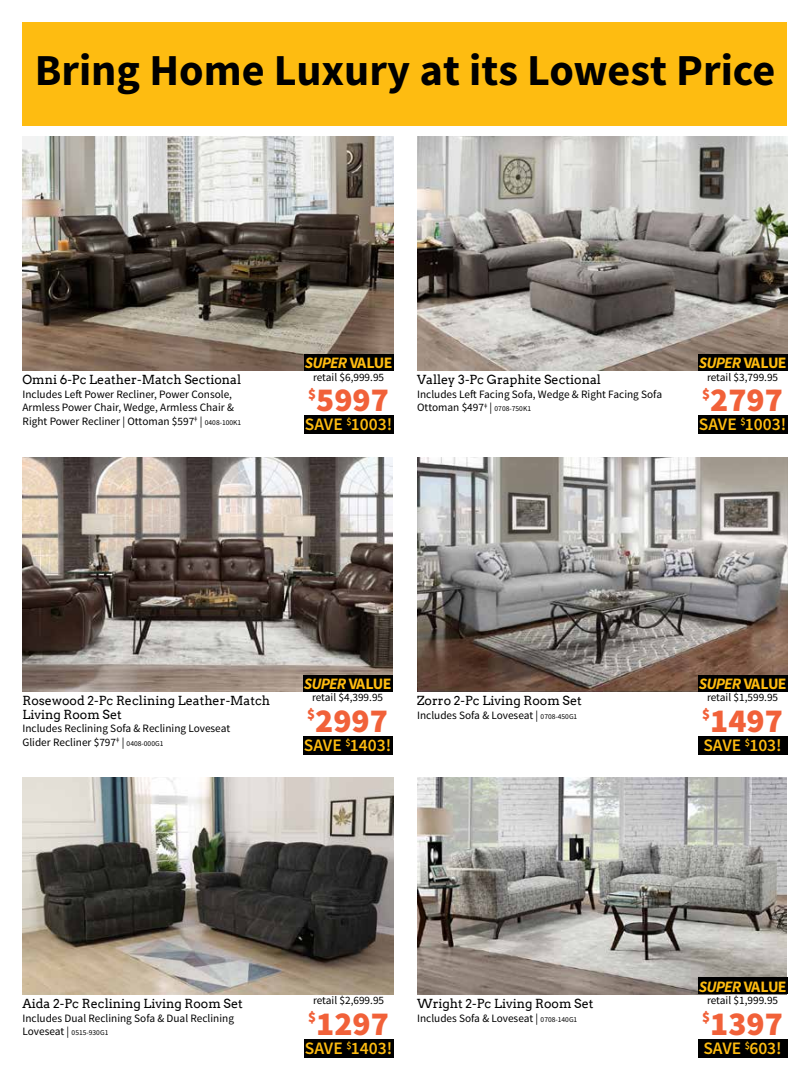
<style>
.page{position:relative;width:810px;height:1080px;background:#fff}
.page>*{position:absolute;margin:0;border:0;box-sizing:border-box;transform-origin:0 0}
.t1{font:700 44.25px "Source Sans Pro";color:#000}
.t2{font:900 33.62px "Source Sans Pro";color:#f16139}
.t3{font:600 17.5px "Source Sans Pro";color:#febc11}
.t4{font:italic 700 15.88px "Source Sans Pro";letter-spacing:-.05em;color:#febc11}
.t5{font:900 14.88px "Source Sans Pro";color:#f16139}
.t6{font:12.5px/13.8px "Arvo";color:#000}
.t7{font:11.25px/13.8px "Source Sans Pro";color:#000}
.t8{font:7.5px "Source Sans Pro";color:#000}
.s1{font-size:7.5px}
.s2{font-style:normal}
.s3{font-size:11.25px}
</style>
<div class="page">
<img style="left:417px;top:458px;width:371px;height:233px">
<img style="left:417px;top:777px;width:370px;height:217px">
<img style="left:417px;top:137px;width:371px;height:234px">
<img style="left:22px;top:137px;width:371px;height:234px">
<div style="left:22px;top:22px;width:766px;height:104px;background:#febc11"></div>
<div style="left:304px;top:415px;width:89px;height:19px;background:#000"></div>
<div style="left:304px;top:354px;width:89px;height:17px;background:#000"></div>
<div style="left:304px;top:1039px;width:89px;height:19px;background:#000"></div>
<div style="left:698px;top:1039px;width:90px;height:19px;background:#000"></div>
<div style="left:698px;top:978px;width:90px;height:16px;background:#000"></div>
<div style="left:698px;top:736px;width:90px;height:19px;background:#000"></div>
<div style="left:698px;top:675px;width:90px;height:16px;background:#000"></div>
<div style="left:698px;top:415px;width:90px;height:19px;background:#000"></div>
<div style="left:698px;top:354px;width:90px;height:17px;background:#000"></div>
<img style="left:22px;top:458px;width:370px;height:233px">
<img style="left:22px;top:777px;width:371px;height:217px">
<div style="left:303px;top:736px;width:89px;height:19px;background:#000"></div>
<div style="left:303px;top:675px;width:89px;height:16px;background:#000"></div>
<h1 class="t1" style="left:35px;top:42px;width:742px">Bring Home Luxury at its Lowest Price</h1>
<p class="t6" style="left:22px;top:373px;width:220px">Omni 6-Pc Leather-Match Sectional</p>
<p class="t7" style="left:22px;top:387px;width:220px">Includes Left Power Recliner, Power Console,<br>Armless Power Chair, Wedge, Armless Chair &amp;<br>Right Power Recliner | Ottoman $597<sup>‡</sup> | <span class="s1">0408-100K1</span></p>
<h3 class="t4" style="left:305px;top:353px;width:89px">SUPER <span class="s2">VALUE</span></h3>
<p class="t7" style="left:313px;top:370px;width:73px">retail $6,999.95</p>
<h3 class="t5" style="left:308px;top:384px;width:10px">$</h3>
<h2 class="t2" style="left:316px;top:378px;width:74px">5997</h2>
<h3 class="t3" style="left:305px;top:413px;width:89px">SAVE <sup>$</sup>1003!</h3>
<p class="t6" style="left:417px;top:373px;width:185px">Valley 3-Pc Graphite Sectional</p>
<p class="t7" style="left:417px;top:387px;width:247px">Includes Left Facing Sofa, Wedge &amp; Right Facing Sofa<br>Ottoman $497<sup>‡</sup> | <span class="s1">0708-750K1</span></p>
<h3 class="t4" style="left:699px;top:353px;width:89px">SUPER <span class="s2">VALUE</span></h3>
<p class="t7" style="left:707px;top:370px;width:73px">retail $3,799.95</p>
<h3 class="t5" style="left:702px;top:384px;width:10px">$</h3>
<h2 class="t2" style="left:710px;top:378px;width:74px">2797</h2>
<h3 class="t3" style="left:699px;top:413px;width:89px">SAVE <sup>$</sup>1003!</h3>
<p class="t6" style="left:22px;top:694px;width:249px">Rosewood 2-Pc Reclining Leather-Match<br>Living Room Set</p>
<p class="t7" style="left:22px;top:722px;width:209px">Includes Reclining Sofa &amp; Reclining Loveseat<br>Glider Recliner $797<sup>‡</sup> | <span class="s1">0408-000G1</span></p>
<h3 class="t4" style="left:304px;top:674px;width:89px">SUPER <span class="s2">VALUE</span></h3>
<p class="t7" style="left:312px;top:691px;width:73px">retail $4,399.95</p>
<h3 class="t5" style="left:307px;top:705px;width:10px">$</h3>
<h2 class="t2" style="left:315px;top:699px;width:74px">2997</h2>
<h3 class="t3" style="left:304px;top:734px;width:89px">SAVE <sup>$</sup>1403!</h3>
<p class="t6" style="left:417px;top:694px;width:166px">Zorro 2-Pc Living Room Set</p>
<p class="t7" style="left:417px;top:708px;width:162px">Includes Sofa &amp; Loveseat | <span class="s1">0708-450G1</span></p>
<p class="t6" style="left:22px;top:996px;width:222px">Aida 2-Pc Reclining Living Room Set</p>
<p class="t7" style="left:22px;top:1011px;width:213px">Includes Dual Reclining Sofa &amp; Dual Reclining</p>
<p class="t8" style="left:22px;top:1028px;width:87px"><span class="s3">Loveseat |</span> 0515-930G1</p>
<p class="t7" style="left:313px;top:994px;width:73px">retail $2,699.95</p>
<h3 class="t5" style="left:308px;top:1008px;width:10px">$</h3>
<h2 class="t2" style="left:316px;top:1002px;width:74px">1297</h2>
<h3 class="t3" style="left:305px;top:1037px;width:89px">SAVE <sup>$</sup>1403!</h3>
<p class="t6" style="left:417px;top:996px;width:178px">Wright 2-Pc Living Room Set</p>
<p class="t7" style="left:417px;top:1011px;width:162px">Includes Sofa &amp; Loveseat | <span class="s1">0708-140G1</span></p>
<h3 class="t4" style="left:699px;top:674px;width:89px">SUPER <span class="s2">VALUE</span></h3>
<p class="t7" style="left:707px;top:691px;width:73px">retail $1,599.95</p>
<h3 class="t5" style="left:702px;top:705px;width:10px">$</h3>
<h2 class="t2" style="left:710px;top:699px;width:74px">1497</h2>
<h3 class="t3" style="left:703px;top:734px;width:80px">SAVE <sup>$</sup>103!</h3>
<h3 class="t4" style="left:699px;top:977px;width:89px">SUPER <span class="s2">VALUE</span></h3>
<p class="t7" style="left:707px;top:994px;width:73px">retail $1,999.95</p>
<h3 class="t5" style="left:702px;top:1008px;width:10px">$</h3>
<h2 class="t2" style="left:710px;top:1002px;width:74px">1397</h2>
<h3 class="t3" style="left:703px;top:1037px;width:80px">SAVE <sup>$</sup>603!</h3>
</div>
